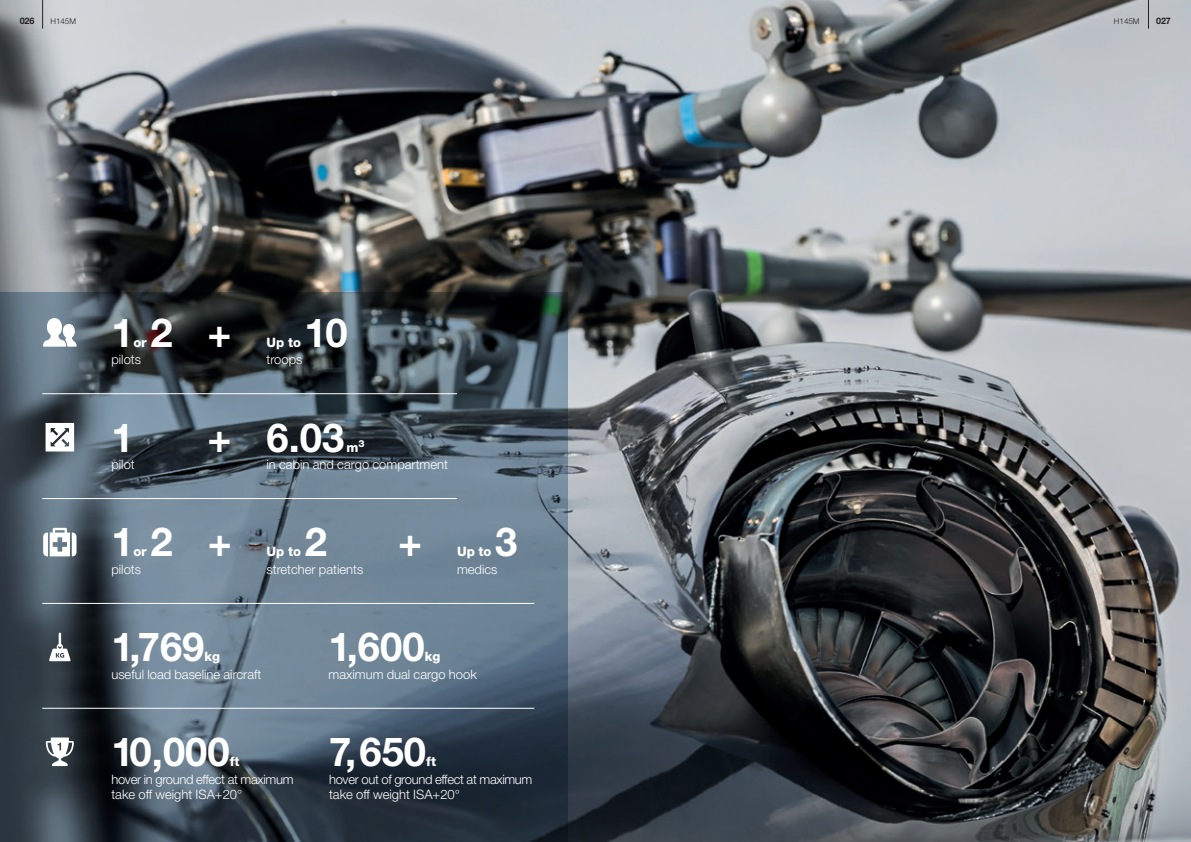
<style>
.page{position:relative;width:1191px;height:842px;background:#fff}
.page>*{position:absolute;margin:0;border:0;box-sizing:border-box;transform-origin:0 0}
.t1{font:700 40px "Helvetica Neue LT Std";color:#fff}
.t2{font:300 13px "Helvetica Neue LT Std";color:#fff}
.t3{font:300 13px/15.6px "Helvetica Neue LT Std";letter-spacing:-.025em;color:#fff}
.t4{font:800 13px "Helvetica Neue LT Std";color:#fff}
.t5{font:700 9px "Helvetica Neue LT Std";letter-spacing:-.025em;color:#231f20}
.t6{font:300 8px "Helvetica Neue LT Std";color:#231f20}
</style>
<div class="page">
<img style="left:0;top:0;width:1191px;height:842px">
<svg style="left:0;top:292px;width:568px;height:550px;background:#4c5b68"></svg>
<hr style="left:42px;top:393px;width:415px;height:1px;background:#fff">
<hr style="left:42px;top:498px;width:415px;height:1px;background:#fff">
<hr style="left:42px;top:603px;width:492px;height:1px;background:#fff">
<hr style="left:42px;top:708px;width:492px;height:1px;background:#fff">
<svg style="left:43px;top:318px;width:34px;height:29px"></svg>
<svg style="left:43px;top:528px;width:33px;height:28px"></svg>
<svg style="left:49px;top:633px;width:22px;height:28px"></svg>
<svg style="left:46px;top:737px;width:28px;height:29px"></svg>
<svg style="left:46px;top:423px;width:28px;height:28px"></svg>
<svg style="left:42px;top:0;width:1px;height:29px"></svg>
<svg style="left:1148px;top:0;width:1px;height:29px"></svg>
<p class="t5" style="left:20px;top:16px;width:16px">026</p>
<p class="t6" style="left:50px;top:17px;width:27px">H145M</p>
<p class="t6" style="left:1114px;top:17px;width:27px">H145M</p>
<p class="t5" style="left:1156px;top:16px;width:16px">027</p>
<h1 class="t1" style="left:111px;top:308px;width:63px">1 2</h1>
<p class="t4" style="left:133px;top:334px;width:15px">or</p>
<h1 class="t1" style="left:304px;top:308px;width:45px">10</h1>
<h1 class="t1" style="left:208px;top:308px;width:25px">+</h1>
<p class="t4" style="left:266px;top:334px;width:36px">Up to</p>
<p class="t2" style="left:111px;top:352px;width:31px">pilots</p>
<p class="t2" style="left:266px;top:352px;width:37px">troops</p>
<h1 class="t1" style="left:111px;top:412px;width:24px">1</h1>
<h1 class="t1" style="left:208px;top:412px;width:138px">+ 6.03</h1>
<p class="t4" style="left:346px;top:439px;width:20px">m<sup>3</sup></p>
<p class="t2" style="left:111px;top:457px;width:25px">pilot</p>
<p class="t2" style="left:266px;top:457px;width:183px">in cabin and cargo compartment</p>
<h1 class="t1" style="left:111px;top:517px;width:63px">1 2</h1>
<p class="t4" style="left:133px;top:544px;width:15px">or</p>
<h1 class="t1" style="left:305px;top:517px;width:24px">2</h1>
<h1 class="t1" style="left:495px;top:517px;width:24px">3</h1>
<h1 class="t1" style="left:208px;top:517px;width:25px">+</h1>
<h1 class="t1" style="left:398px;top:517px;width:25px">+</h1>
<p class="t4" style="left:457px;top:544px;width:36px">Up to</p>
<p class="t4" style="left:266px;top:544px;width:36px">Up to</p>
<p class="t2" style="left:111px;top:562px;width:31px">pilots</p>
<p class="t2" style="left:266px;top:562px;width:98px">stretcher patients</p>
<p class="t2" style="left:457px;top:562px;width:42px">medics</p>
<h1 class="t1" style="left:111px;top:622px;width:95px">1,769</h1>
<p class="t4" style="left:204px;top:649px;width:17px">kg</p>
<p class="t2" style="left:111px;top:666px;width:151px">useful load baseline aircraft</p>
<h1 class="t1" style="left:328px;top:622px;width:98px">1,600</h1>
<p class="t4" style="left:425px;top:649px;width:17px">kg</p>
<p class="t2" style="left:328px;top:666px;width:150px">maximum dual cargo hook</p>
<h1 class="t1" style="left:111px;top:727px;width:120px">10,000</h1>
<p class="t4" style="left:230px;top:754px;width:11px">ft</p>
<p class="t3" style="left:111px;top:771px;width:184px">hover in ground effect at maximum take off weight ISA+20°</p>
<h1 class="t1" style="left:329px;top:727px;width:99px">7,650</h1>
<p class="t4" style="left:426px;top:754px;width:11px">ft</p>
<p class="t3" style="left:329px;top:771px;width:205px">hover out of ground effect at maximum take off weight ISA+20°</p>
</div>
